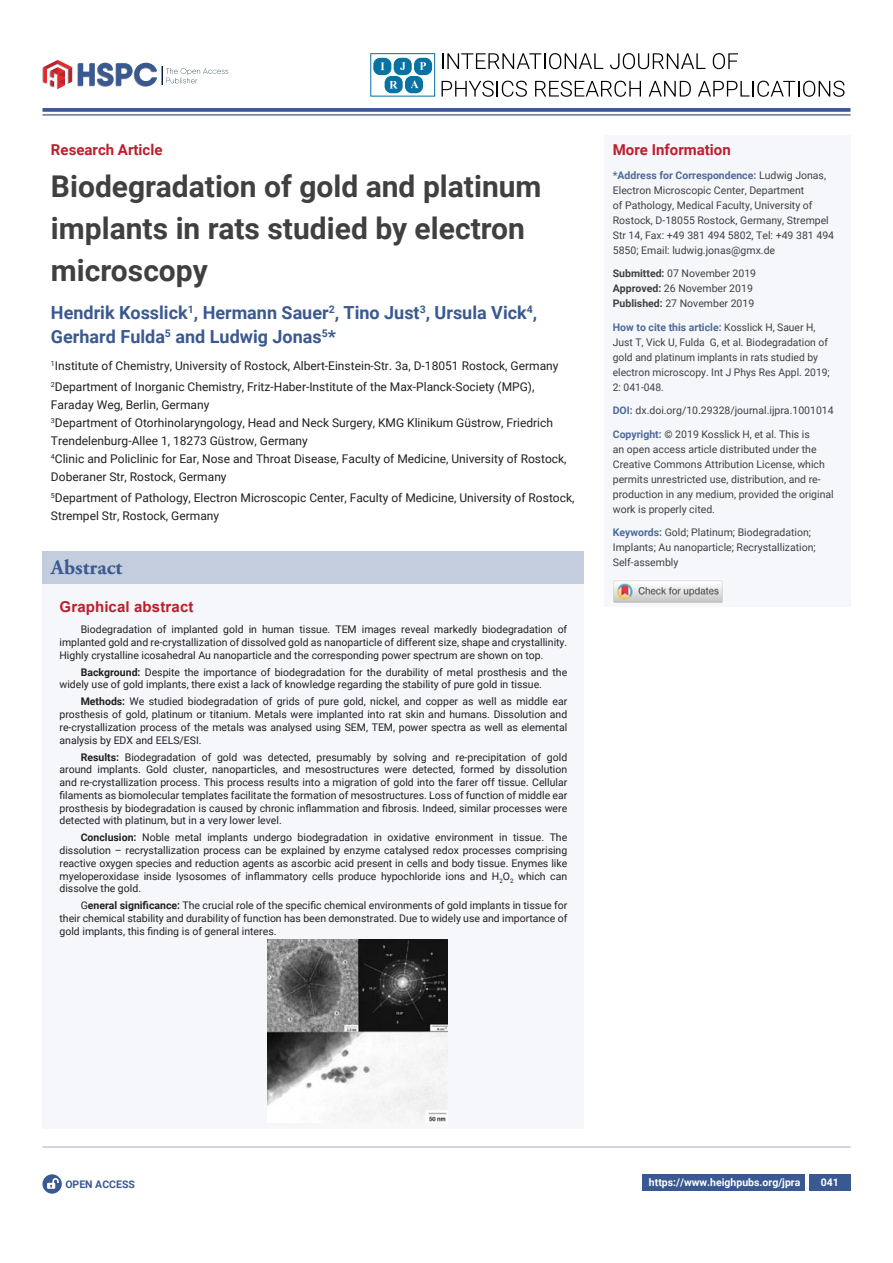
<style>
.page{position:relative;width:893px;height:1263px;background:#fff}
.page>*{position:absolute;margin:0;border:0;box-sizing:border-box;transform-origin:0 0}
.t1{font:700 30px/42px "Roboto";color:#414040}
.t2{font:700 21px "Adobe Garamond Pro";color:#3a5991}
.t3{font:700 18px/24px "Roboto";color:#3a5991}
.t4{font:700 15px "Roboto";color:#be1e2d}
.t5{font:700 15px "Arial";letter-spacing:.01em;color:#be1e2d}
.t6{font:12px/18px "Roboto";color:#231f20}
.t7{font:10.5px/12.8px "Roboto";color:#231f20;text-align:justify}
.t8{font:10.5px/15px "Roboto";color:#404041}
.t9{font:700 10.5px "Roboto";color:#fff}
.t10{font:700 10.5px "Roboto";color:#3a5991}
.s1{font-weight:700}
.s2{font-weight:700;color:#4e6a9b}
</style>
<div class="page">
<svg style="left:42px;top:108px;width:808px;height:4px;background:#456397"></svg>
<hr style="left:42px;top:114px;width:808px;height:2px;background:#3a5991">
<svg style="left:42px;top:60px;width:186px;height:29px"></svg>
<hr style="left:42px;top:1147px;width:808px;height:1px;background:#9eadc8">
<svg style="left:442px;top:53px;width:161px;height:16px"></svg>
<svg style="left:610px;top:53px;width:95px;height:16px"></svg>
<svg style="left:713px;top:53px;width:25px;height:16px"></svg>
<svg style="left:441px;top:81px;width:86px;height:16px"></svg>
<svg style="left:535px;top:81px;width:106px;height:16px"></svg>
<svg style="left:649px;top:81px;width:42px;height:16px"></svg>
<svg style="left:698px;top:81px;width:146px;height:16px"></svg>
<div style="left:373px;top:58px;width:18px;height:17px;background:#0873a3;border-radius:7px"></div>
<svg style="left:381px;top:63px;width:3px;height:7px"></svg>
<div style="left:394px;top:58px;width:18px;height:17px;background:#0873a3;border-radius:7px"></div>
<svg style="left:400px;top:62px;width:6px;height:8px"></svg>
<div style="left:414px;top:58px;width:18px;height:17px;background:#0873a3;border-radius:7px"></div>
<svg style="left:420px;top:62px;width:6px;height:8px"></svg>
<div style="left:385px;top:76px;width:18px;height:17px;background:#0873a3;border-radius:7px"></div>
<svg style="left:389px;top:81px;width:9px;height:8px"></svg>
<div style="left:405px;top:76px;width:18px;height:17px;background:#0873a3;border-radius:7px"></div>
<svg style="left:410px;top:80px;width:9px;height:8px"></svg>
<div style="left:371px;top:53px;width:64px;height:43px;border:1px solid #0873a3"></div>
<svg style="left:42px;top:1174px;width:20px;height:20px"></svg>
<div style="left:642px;top:1174px;width:162px;height:17px;background:#3a5991"></div>
<div style="left:809px;top:1174px;width:42px;height:17px;background:#3a5991"></div>
<div style="left:604px;top:135px;width:246px;height:472px;background:#f5f7fa"></div>
<img style="left:613px;top:580px;width:110px;height:23px">
<div style="left:42px;top:552px;width:542px;height:32px;background:#c4cddd"></div>
<div style="left:42px;top:584px;width:542px;height:545px;background:#f5f7fa"></div>
<img style="left:267px;top:939px;width:181px;height:183px">
<h3 class="t4" style="left:51px;top:141px;width:113px">Research Article</h3>
<h1 class="t1" style="left:51px;top:166px;width:492px">Biodegradation of gold and platinum implants in rats studied by electron microscopy</h1>
<h3 class="t3" style="left:51px;top:301px;width:488px">Hendrik Kosslick<sup>1</sup>, Hermann Sauer<sup>2</sup>, Tino Just<sup>3</sup>, Ursula Vick<sup>4</sup>,<br>Gerhard Fulda<sup>5</sup> and Ludwig Jonas<sup>5</sup>*</h3>
<p class="t6" style="left:51px;top:355px;width:509px;line-height:21px"><sup>1</sup>Institute of Chemistry, University of Rostock, Albert-Einstein-Str. 3a, D-18051 Rostock, Germany<br><sup>2</sup>Department of Inorganic Chemistry, Fritz-Haber-Institute of the Max-Planck-Society (MPG),</p>
<p class="t6" style="left:51px;top:396px;width:517px">Faraday Weg, Berlin, Germany<br><sup>3</sup>Department of Otorhinolaryngology, Head and Neck Surgery, KMG Klinikum Güstrow, Friedrich Trendelenburg-Allee 1, 18273 Güstrow, Germany<br><sup>4</sup>Clinic and Policlinic for Ear, Nose and Throat Disease, Faculty of Medicine, University of Rostock, Doberaner Str, Rostock, Germany</p>
<p class="t6" style="left:51px;top:489px;width:525px"><sup>5</sup>Department of Pathology, Electron Microscopic Center, Faculty of Medicine, University of Rostock,<br>Strempel Str, Rostock, Germany</p>
<h2 class="t2" style="left:51px;top:559px;width:73px">Abstract</h2>
<h3 class="t5" style="left:59px;top:598px;width:136px">Graphical abstract</h3>
<p class="t7" style="left:59px;top:623px;width:509px;text-indent:21px">Biodegradation of implanted gold in human tissue. TEM images reveal markedly biodegradation of implanted gold and re-crystallization of dissolved gold as nanoparticle of different size, shape and crystallinity.<br>Highly crystalline icosahedral Au nanoparticle and the corresponding power spectrum are shown on top.</p>
<p class="t7" style="left:59px;top:666px;width:509px;text-indent:21px"><span class="s1">Background:</span> Despite the importance of biodegradation for the durability of metal prosthesis and the widely use of gold implants, there exist a lack of knowledge regarding the stability of pure gold in tissue.</p>
<p class="t7" style="left:59px;top:695px;width:509px;text-indent:21px"><span class="s1">Methods:</span> We studied biodegradation of grids of pure gold, nickel, and copper as well as middle ear prosthesis of gold, platinum or titanium. Metals were implanted into rat skin and humans. Dissolution and re-crystallization process of the metals was analysed using SEM, TEM, power spectra as well as elemental analysis by EDX and EELS/ESI.</p>
<p class="t7" style="left:59px;top:751px;width:509px;text-indent:21px"><span class="s1">Results:</span> Biodegradation of gold was detected, presumably by solving and re-precipitation of gold around implants. Gold cluster, nanoparticles, and mesostructures were detected, formed by dissolution and re-crystallization process. This process results into a migration of gold into the farer off tissue. Cellular filaments as biomolecular templates facilitate the formation of mesostructures. Loss of function of middle ear prosthesis by biodegradation is caused by chronic inflammation and fibrosis. Indeed, similar processes were detected with platinum, but in a very lower level.</p>
<p class="t7" style="left:59px;top:831px;width:509px;text-indent:21px"><span class="s1">Conclusion:</span> Noble metal implants undergo biodegradation in oxidative environment in tissue. The dissolution – recrystallization process can be explained by enzyme catalysed redox processes comprising reactive oxygen species and reduction agents as ascorbic acid present in cells and body tissue. Enymes like myeloperoxidase inside lysosomes of inflammatory cells produce hypochloride ions and H<sub>2</sub>O<sub>2</sub> which can dissolve the gold.</p>
<p class="t7" style="left:59px;top:899px;width:509px;text-indent:21px">G<span class="s1">eneral significance:</span> The crucial role of the specific chemical environments of gold implants in tissue for their chemical stability and durability of function has been demonstrated. Due to widely use and importance of gold implants, this finding is of general interes.</p>
<h3 class="t4" style="left:613px;top:141px;width:119px">More Information</h3>
<p class="t8" style="left:613px;top:167px;width:223px"><span class="s2">*Address for Correspondence:</span> Ludwig Jonas, Electron Microscopic Center, Department<br>of Pathology, Medical Faculty, University of Rostock, D-18055 Rostock, Germany, Strempel Str 14, Fax: +49 381 494 5802, Tel: +49 381 494<br>5850; Email: ludwig.jonas@gmx.de</p>
<p class="t8" style="left:613px;top:266px;width:145px"><span class="s1">Submitted:</span> 07 November 2019<br><span class="s1">Approved:</span> 26 November 2019<br><span class="s1">Published:</span> 27 November 2019</p>
<p class="t8" style="left:613px;top:319px;width:218px"><span class="s2">How to cite this article:</span> Kosslick H, Sauer H, Just T, Vick U, Fulda G, et al. Biodegradation of gold and platinum implants in rats studied by electron microscopy. Int J Phys Res Appl. 2019; 2: 041-048.</p>
<p class="t8" style="left:613px;top:403px;width:222px"><span class="s2">DOI:</span> dx.doi.org/10.29328/journal.ijpra.1001014</p>
<p class="t8" style="left:613px;top:426px;width:222px"><span class="s2">Copyright:</span> <span class="s1">©</span> 2019 Kosslick H, et al. This is<br>an open access article distributed under the Creative Commons Attribution License, which permits unrestricted use, distribution, and re&shy;production in any medium, provided the original work is properly cited.</p>
<p class="t8" style="left:613px;top:525px;width:204px"><span class="s2">Keywords:</span> Gold; Platinum; Biodegradation;<br>Implants; Au nanoparticle; Recrystallization;<br>Self-assembly</p>
<p class="t10" style="left:65px;top:1179px;width:71px">OPEN ACCESS</p>
<p class="t9" style="left:649px;top:1177px;width:153px">https://www.heighpubs.org/jpra</p>
<p class="t9" style="left:821px;top:1177px;width:20px">041</p>
</div>
